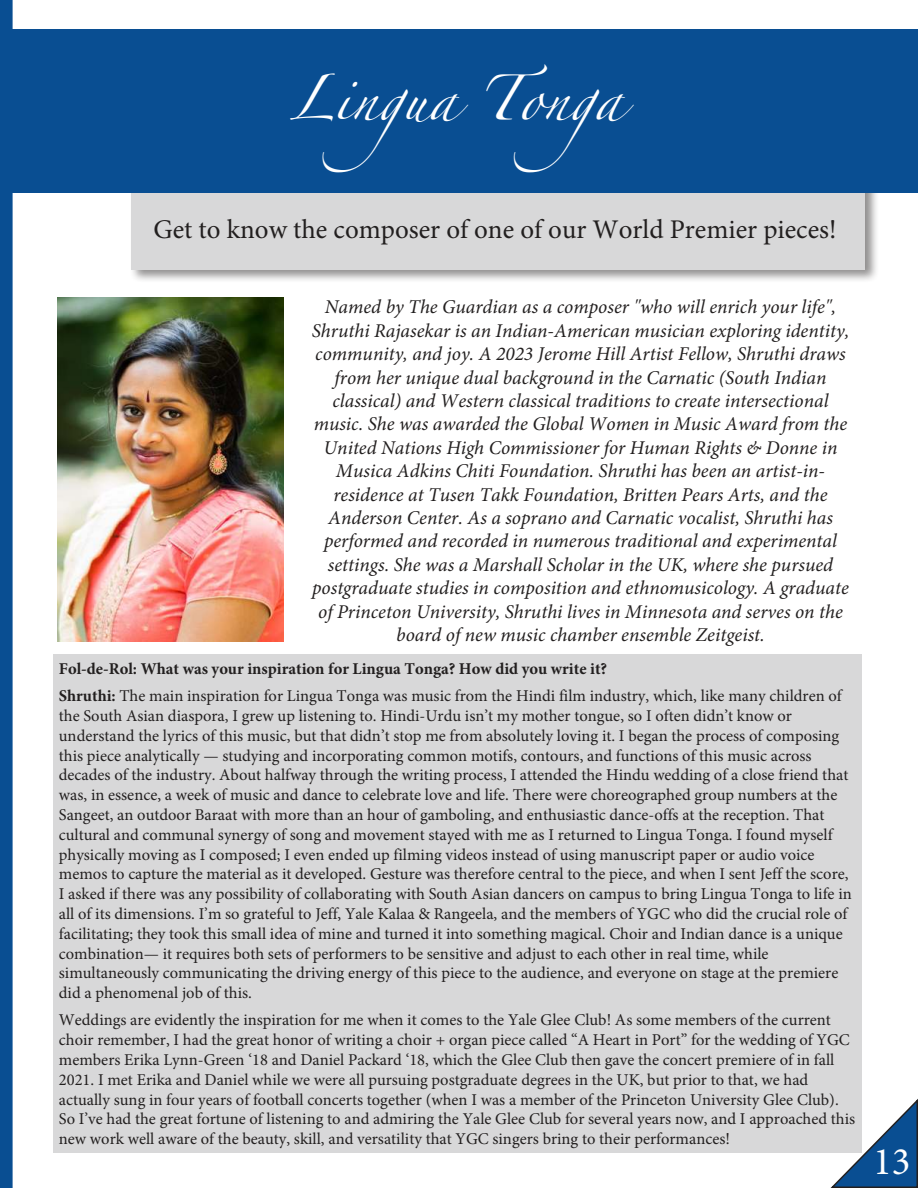
<style>
.page{position:relative;width:918px;height:1188px;background:#fff}
.page>*{position:absolute;margin:0;border:0;box-sizing:border-box;transform-origin:0 0}
.t1{font:40.5px "Zapfino";color:#fff}
.t2{font:39px "Minion Pro";color:#fff}
.t3{font:27px "Minion Pro";color:#221f1f}
.t4{font:italic 19.5px/23.4px "Minion Pro";color:#221f1f;text-align:center}
.t5{font:16.5px/19.8px "Minion Pro";color:#221f1f}
.s1{font-weight:700}
</style>
<div class="page">
<div style="left:129px;top:154px;width:750px;height:129px;background:#221f1f;opacity:.5"></div>
<div style="left:131px;top:156px;width:734px;height:113px;background:#d8d8d9"></div>
<div style="left:1px;top:1px;width:11px;height:1186px;background:#094e92"></div>
<div style="left:0;top:0;width:13px;height:1188px;border:2px solid #094e92"></div>
<svg style="left:830px;top:1099px;width:88px;height:89px"></svg>
<div style="left:12px;top:29px;width:906px;height:164px;background:#094e92"></div>
<div style="left:54px;top:654px;width:808px;height:499px;background:#d8d8d9"></div>
<img style="left:58px;top:297px;width:225px;height:345px">
<h1 class="t1" style="left:289px;top:82px;width:367px">Lingua Tonga</h1>
<h3 class="t3" style="left:153px;top:211px;width:685px">Get to know the composer of one of our World Premier pieces!</h3>
<p class="t4" style="left:312px;top:295px;width:539px">Named by The Guardian as a composer "who will enrich your life", Shruthi Rajasekar is an Indian-American musician exploring identity, community, and joy. A 2023 Jerome Hill Artist Fellow, Shruthi draws from her unique dual background in the Carnatic (South Indian classical) and Western classical traditions to create intersectional music. She was awarded the Global Women in Music Award from the United Nations High Commissioner for Human Rights &amp; Donne in Musica Adkins Chiti Foundation. Shruthi has been an artist-in&shy;residence at Tusen Takk Foundation, Britten Pears Arts, and the Anderson Center. As a soprano and Carnatic vocalist, Shruthi has performed and recorded in numerous traditional and experimental settings. She was a Marshall Scholar in the UK, where she pursued postgraduate studies in composition and ethnomusicology. A graduate of Princeton University, Shruthi lives in Minnesota and serves on the board of new music chamber ensemble Zeitgeist.</p>
<p class="t5" style="left:59px;top:655px;width:784px;line-height:27.3px"><span class="s1">Fol-de-Rol: What was your inspiration for Lingua Tonga? How did you write it?<br>Shruthi:</span> The main inspiration for Lingua Tonga was music from the Hindi film industry, which, like many children of</p>
<p class="t5" style="left:59px;top:706px;width:794px">the South Asian diaspora, I grew up listening to. Hindi-Urdu isn’t my mother tongue, so I often didn’t know or understand the lyrics of this music, but that didn’t stop me from absolutely loving it. I began the process of composing this piece analytically — studying and incorporating common motifs, contours, and functions of this music across decades of the industry. About halfway through the writing process, I attended the Hindu wedding of a close friend that was, in essence, a week of music and dance to celebrate love and life. There were choreographed group numbers at the Sangeet, an outdoor Baraat with more than an hour of gamboling, and enthusiastic dance-offs at the reception. That cultural and communal synergy of song and movement stayed with me as I returned to Lingua Tonga. I found myself physically moving as I composed; I even ended up filming videos instead of using manuscript paper or audio voice memos to capture the material as it developed. Gesture was therefore central to the piece, and when I sent Jeff the score, I asked if there was any possibility of collaborating with South Asian dancers on campus to bring Lingua Tonga to life in all of its dimensions. I’m so grateful to Jeff, Yale Kalaa &amp; Rangeela, and the members of YGC who did the crucial role of facilitating; they took this small idea of mine and turned it into something magical. Choir and Indian dance is a unique combination— it requires both sets of performers to be sensitive and adjust to each other in real time, while simultaneously communicating the driving energy of this piece to the audience, and everyone on stage at the premiere did a phenomenal job of this.</p>
<p class="t5" style="left:59px;top:1010px;width:798px">Weddings are evidently the inspiration for me when it comes to the Yale Glee Club! As some members of the current choir remember, I had the great honor of writing a choir + organ piece called “A Heart in Port” for the wedding of YGC members Erika Lynn-Green ‘18 and Daniel Packard ‘18, which the Glee Club then gave the concert premiere of in fall 2021. I met Erika and Daniel while we were all pursuing postgraduate degrees in the UK, but prior to that, we had actually sung in four years of football concerts together (when I was a member of the Princeton University Glee Club).<br>So I’ve had the great fortune of listening to and admiring the Yale Glee Club for several years now, and I approached this new work well aware of the beauty, skill, and versatility that YGC singers bring to their performances!</p>
<h2 class="t2" style="left:873px;top:1136px;width:39px">13</h2>
</div>
